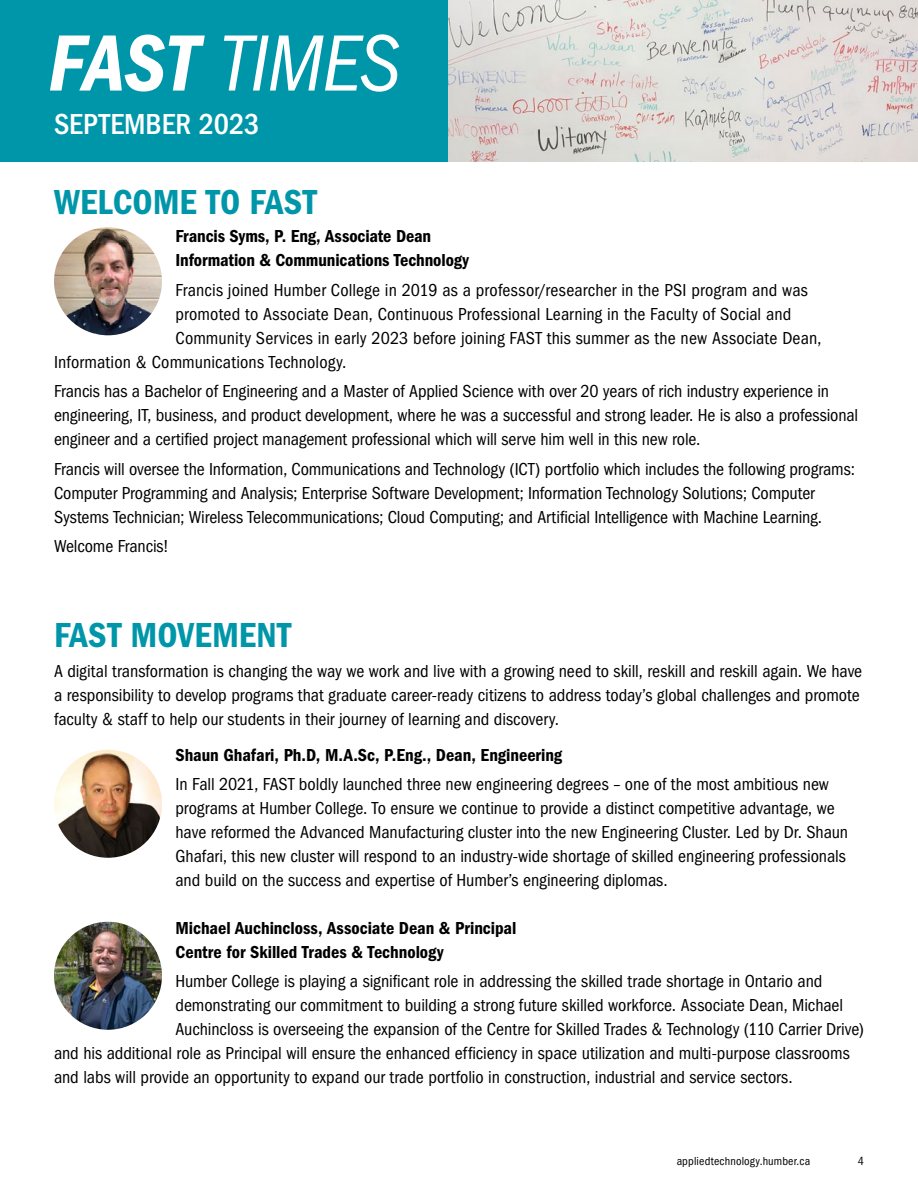
<style>
.page{position:relative;width:918px;height:1188px;background:#fff}
.page>*{position:absolute;margin:0;border:0;box-sizing:border-box;transform-origin:0 0}
.t1{font:italic condensed 82.5px "ITC Franklin Gothic Std";letter-spacing:-.015em;color:#fff}
.fast_learners_h2{font:36px "ITC Franklin Gothic Std Dm Cd";letter-spacing:.01em;color:#0096a9}
.t2{font:500 condensed 30px "ITC Franklin Gothic Std";color:#fff}
.p_body{font:condensed 18px/24px "ITC Franklin Gothic Std";letter-spacing:-.005em;color:#000}
.p_body-2{font:18px/24px "ITC Franklin Gothic Std Dm Cd";letter-spacing:-.005em;color:#000}
.h1_title{font:condensed 12px "ITC Franklin Gothic Std";letter-spacing:.01em;color:#000}
.s1{font-family:"ITC Franklin Gothic Std Dm Cd It";font-style:normal;font-stretch:normal}
</style>
<div class="page">
<div style="left:0;top:0;width:449px;height:162px;background:#0096a9"></div>
<img style="left:449px;top:0;width:469px;height:162px">
<img style="left:54px;top:227px;width:108px;height:108px;border-radius:54px">
<img style="left:54px;top:750px;width:108px;height:108px;border-radius:54px">
<img style="left:54px;top:922px;width:108px;height:108px;border-radius:54px">
<h1 class="t1" style="left:49px;top:17px;width:354px"><span class="s1">FAST</span> TIMES</h1>
<h3 class="t2" style="left:54px;top:107px;width:207px">SEPTEMBER 2023</h3>
<p class="fast_learners_h2" style="left:54px;top:181px;width:265px">WELCOME TO FAST</p>
<p class="p_body-2" style="left:176px;top:225px;width:295px">Francis Syms, P. Eng, Associate Dean<br>Information &amp; Communications Technology</p>
<p class="p_body" style="left:176px;top:278px;width:634px">Francis joined Humber College in 2019 as a professor/researcher in the PSI program and was</p>
<p class="p_body" style="left:176px;top:302px;width:617px">promoted to Associate Dean, Continuous Professional Learning in the Faculty of Social and</p>
<p class="p_body" style="left:176px;top:326px;width:648px">Community Services in early 2023 before joining FAST this summer as the new Associate Dean,</p>
<p class="p_body" style="left:54px;top:350px;width:294px">Information &amp; Communications Technology.</p>
<p class="p_body" style="left:54px;top:379px;width:806px">Francis has a Bachelor of Engineering and a Master of Applied Science with over 20 years of rich industry experience in engineering, IT, business, and product development, where he was a successful and strong leader. He is also a professional engineer and a certified project management professional which will serve him well in this new role.</p>
<p class="p_body" style="left:54px;top:457px;width:802px">Francis will oversee the Information, Communications and Technology (ICT) portfolio which includes the following programs:<br>Computer Programming and Analysis; Enterprise Software Development; Information Technology Solutions; Computer<br>Systems Technician; Wireless Telecommunications; Cloud Computing; and Artificial Intelligence with Machine Learning.</p>
<p class="p_body" style="left:54px;top:534px;width:117px">Welcome Francis!</p>
<p class="fast_learners_h2" style="left:54px;top:615px;width:239px">FAST MOVEMENT</p>
<p class="p_body" style="left:54px;top:659px;width:810px">A digital transformation is changing the way we work and live with a growing need to skill, reskill and reskill again. We have a responsibility to develop programs that graduate career-ready citizens to address today’s global challenges and promote faculty &amp; staff to help our students in their journey of learning and discovery.</p>
<p class="p_body-2" style="left:176px;top:743px;width:388px">Shaun Ghafari, Ph.D, M.A.Sc, P.Eng., Dean, Engineering</p>
<p class="p_body" style="left:176px;top:772px;width:674px">In Fall 2021, FAST boldly launched three new engineering degrees – one of the most ambitious new programs at Humber College. To ensure we continue to provide a distinct competitive advantage, we have reformed the Advanced Manufacturing cluster into the new Engineering Cluster. Led by Dr. Shaun Ghafari, this new cluster will respond to an industry-wide shortage of skilled engineering professionals and build on the success and expertise of Humber’s engineering diplomas.</p>
<p class="p_body-2" style="left:176px;top:916px;width:342px">Michael Auchincloss, Associate Dean &amp; Principal<br>Centre for Skilled Trades &amp; Technology</p>
<p class="p_body" style="left:176px;top:969px;width:649px">Humber College is playing a significant role in addressing the skilled trade shortage in Ontario and</p>
<p class="p_body" style="left:176px;top:993px;width:669px">demonstrating our commitment to building a strong future skilled workforce. Associate Dean, Michael</p>
<p class="p_body" style="left:176px;top:1017px;width:690px">Auchincloss is overseeing the expansion of the Centre for Skilled Trades &amp; Technology (110 Carrier Drive)</p>
<p class="p_body" style="left:54px;top:1041px;width:797px">and his additional role as Principal will ensure the enhanced efficiency in space utilization and multi-purpose classrooms</p>
<p class="p_body" style="left:54px;top:1065px;width:740px">and labs will provide an opportunity to expand our trade portfolio in construction, industrial and service sectors.</p>
<p class="h1_title" style="left:677px;top:1154px;width:135px">appliedtechnology.humber.ca</p>
<p class="h1_title" style="left:858px;top:1154px;width:8px">4</p>
</div>
